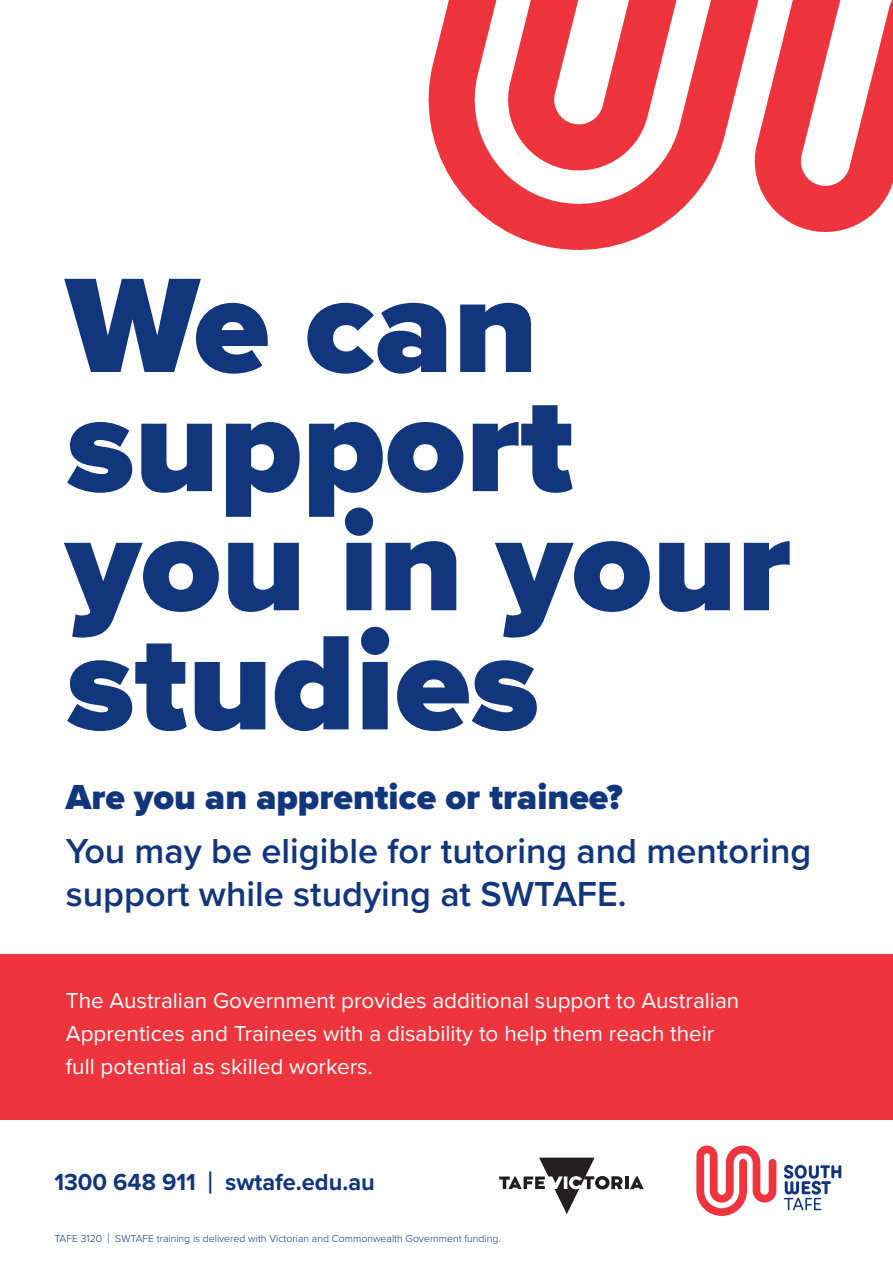
<style>
.page{position:relative;width:893px;height:1263px;background:#fff}
.page>*{position:absolute;margin:0;border:0;box-sizing:border-box;transform-origin:0 0}
.t1{font:900 139.65px/119.1px "Proxima Nova";color:#11367e}
.t2{font:600 36px/43.2px "Proxima Nova";color:#11367e}
.t3{font:900 36px "Proxima Nova";color:#11367e}
.t4{font:700 24.15px "Proxima Nova";color:#11367e}
.t5{font:22.5px/33px "Proxima Nova";color:#fff}
.t6{font:300 10.5px "Proxima Nova";color:#11367e}
.s1{font-size:31.35px}
.s2{font-size:14.7px}
</style>
<div class="page">
<svg style="left:428px;top:0;width:465px;height:250px;fill:#ee353d"></svg>
<div style="left:0;top:954px;width:893px;height:165px;background:#ee343d"></div>
<svg style="left:784px;top:1165px;width:57px;height:45px"></svg>
<svg style="left:696px;top:1145px;width:80px;height:71px"></svg>
<svg style="left:499px;top:1157px;width:145px;height:57px"></svg>
<p class="t1" style="left:66px;top:265px;width:727px">We can support you in your studies</p>
<p class="t3" style="left:66px;top:770px;width:558px">Are you an apprentice or trainee?</p>
<p class="t2" style="left:66px;top:828px;width:747px">You may be eligible for tutoring and mentoring support while studying at SWTAFE.</p>
<p class="t5" style="left:66px;top:983px;width:675px">The Australian Government provides additional support to Australian<br>Apprentices and Trainees with a disability to help them reach their full potential as skilled workers.</p>
<p class="t4" style="left:54px;top:1163px;width:322px">1300 648 911 <span class="s1">|</span> swtafe.edu.au</p>
<p class="t6" style="left:54px;top:1230px;width:448px">TAFE 3120 <span class="s2">|</span> SWTAFE training is delivered with Victorian and Commonwealth Government funding.</p>
</div>
